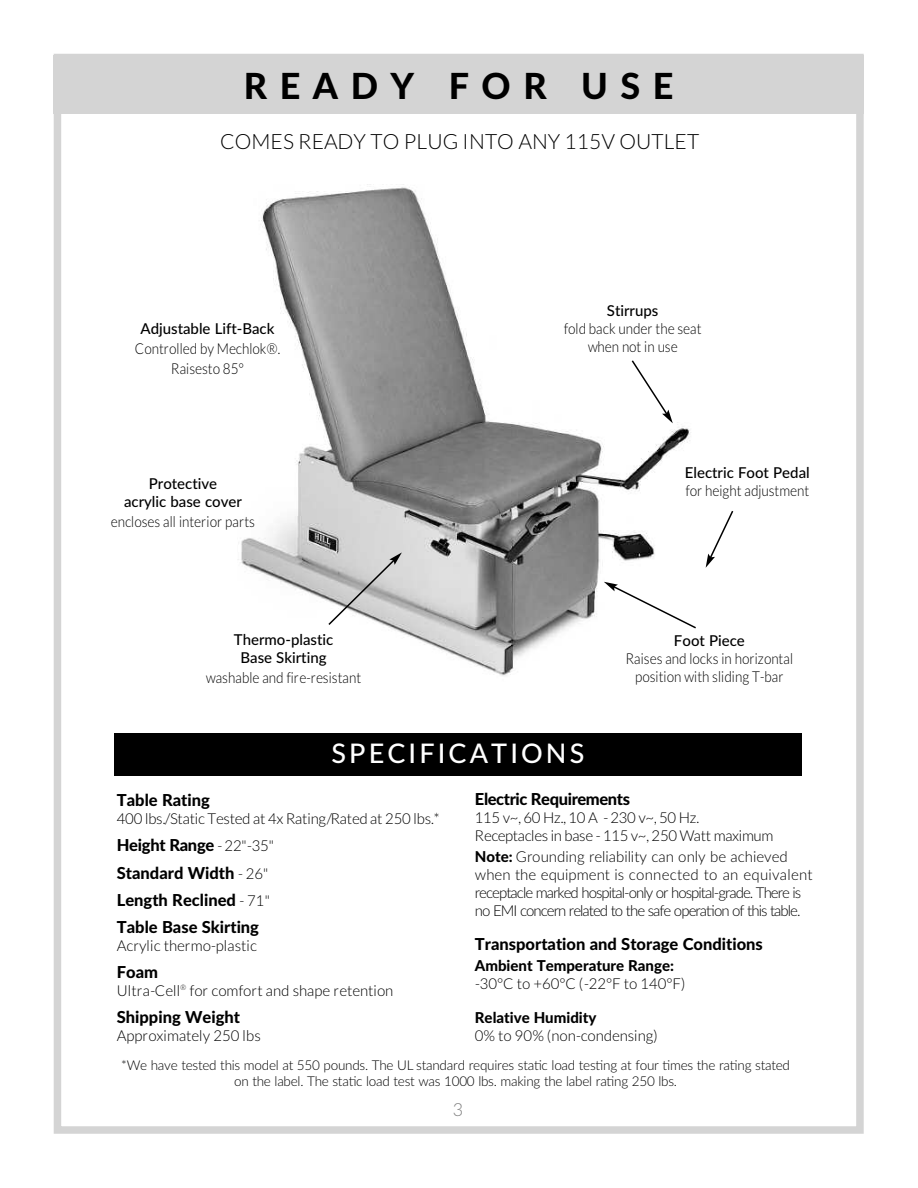
<style>
.page{position:relative;width:918px;height:1188px;background:#fff}
.page>*{position:absolute;margin:0;border:0;box-sizing:border-box;transform-origin:0 0}
.t1{font:800 36px "Lato";letter-spacing:.35em;color:#000}
.t2{font:500 27px "Lato";letter-spacing:.115em;color:#fff}
.t3{font:300 21px "Lato";letter-spacing:.005em;color:#000}
.t4{font:300 18px "Lato";color:#808080}
.t5{font:800 16.5px/27.2px "Lato";color:#000}
.t6{font:800 16.5px "Lato";letter-spacing:-.025em;color:#000}
.t7{font:300 15px/18px "Lato";letter-spacing:-.01em;color:#000}
.t8{font:300 15px/18px "Lato";letter-spacing:-.065em;color:#000}
.t9{font:300 15px/18px "Lato";letter-spacing:-.01em;color:#000;text-align:center;scale:.9 1}
.t10{font:500 15px/18px "Lato";color:#000;text-align:center}
.t11{font:800 15px "Lato";color:#000}
.t12{font:300 13.5px/16.5px "Lato";letter-spacing:-.015em;color:#000;text-align:center}
.s1{font-weight:800}
.s2{font-weight:300;font-size:15px}
</style>
<div class="page">
<div style="left:54px;top:55px;width:810px;height:59px;background:#d4d4d4"></div>
<div style="left:54px;top:54px;width:810px;height:1080px;border:8px solid #d4d4d4"></div>
<img style="left:238px;top:187px;width:453px;height:489px">
<svg style="left:327px;top:552px;width:75px;height:75px;background:#c7c7c7"></svg>
<div style="left:114px;top:733px;width:688px;height:42px;background:#000"></div>
<svg style="left:630px;top:359px;width:43px;height:64px"></svg>
<svg style="left:604px;top:582px;width:92px;height:48px"></svg>
<svg style="left:706px;top:511px;width:28px;height:57px"></svg>
<h1 class="t1" style="left:244px;top:66px;width:431px">READY FOR USE</h1>
<h3 class="t3" style="left:220px;top:130px;width:481px">COMES READY TO PLUG INTO ANY 115V OUTLET</h3>
<p class="t10" style="left:141px;top:320px;width:136px">Adjustable Lift-Back</p>
<p class="t9" style="left:135px;top:339px;width:163px;line-height:20.1px">Controlled by Mechlok®.<br>Raisesto 85°</p>
<p class="t10" style="left:124px;top:475px;width:119px">Protective<br>acrylic base cover</p>
<p class="t9" style="left:111px;top:513px;width:162px">encloses all interior parts</p>
<p class="t10" style="left:234px;top:631px;width:101px">Thermo-plastic<br>Base Skirting</p>
<p class="t9" style="left:206px;top:669px;width:174px">washable and fire-resistant</p>
<p class="t10" style="left:607px;top:302px;width:53px">Stirrups</p>
<p class="t9" style="left:564px;top:320px;width:154px">fold back under the seat when not in use</p>
<p class="t10" style="left:685px;top:464px;width:126px">Electric Foot Pedal</p>
<p class="t9" style="left:685px;top:482px;width:139px">for height adjustment</p>
<p class="t10" style="left:674px;top:632px;width:72px">Foot Piece</p>
<p class="t9" style="left:626px;top:650px;width:187px">Raises and locks in horizontal position with sliding T-bar</p>
<h2 class="t2" style="left:331px;top:738px;width:254px">SPECIFICATIONS</h2>
<p class="t6" style="left:475px;top:790px;width:157px">Electric Requirements</p>
<p class="t7" style="left:475px;top:809px;width:300px">115 v~, 60 Hz., 10 A -230 v~, 50 Hz.<br>Receptacles in base -115 v~, 250 Watt maximum</p>
<p class="t8" style="left:475px;top:848px;width:339px"><span class="s1">Note:</span> Grounding reliability can only be achieved when the equipment is connected to an equivalent receptacle marked hospital-only or hospital-grade. There is no EMI concern related to the safe operation of this table.</p>
<p class="t5" style="left:475px;top:931px;width:289px">Transportation and Storage Conditions</p>
<p class="t11" style="left:475px;top:957px;width:201px">Ambient Temperature Range:</p>
<p class="t7" style="left:475px;top:974px;width:211px">-30°C to +60°C (-22°F to 140°F)</p>
<p class="t11" style="left:475px;top:1009px;width:123px">Relative Humidity</p>
<p class="t7" style="left:475px;top:1027px;width:184px">0% to 90% (non-condensing)</p>
<p class="t12" style="left:121px;top:1057px;width:670px">*We have tested this model at 550 pounds. The UL standard requires static load testing at four times the rating stated on the label. The static load test was 1000 lbs. making the label rating 250 lbs.</p>
<p class="t5" style="left:117px;top:787px;width:94px">Table Rating</p>
<p class="t7" style="left:117px;top:810px;width:325px">400 lbs./Static Tested at 4x Rating/Rated at 250 lbs.*</p>
<p class="t5" style="left:117px;top:832px;width:158px">Height Range <span class="s2">- 22"-35"<br></span>Standard Width <span class="s2">- 26"<br></span>Length Reclined <span class="s2">- 71"<br></span>Table Base Skirting</p>
<p class="t7" style="left:117px;top:937px;width:142px">Acrylic thermo-plastic</p>
<p class="t5" style="left:117px;top:959px;width:43px">Foam</p>
<p class="t7" style="left:117px;top:982px;width:278px">Ultra-Cell<sup>®</sup> for comfort and shape retention</p>
<p class="t5" style="left:117px;top:1004px;width:125px">Shipping Weight</p>
<p class="t7" style="left:117px;top:1027px;width:145px">Approximately 250 lbs</p>
<p class="t4" style="left:453px;top:1100px;width:12px">3</p>
</div>
